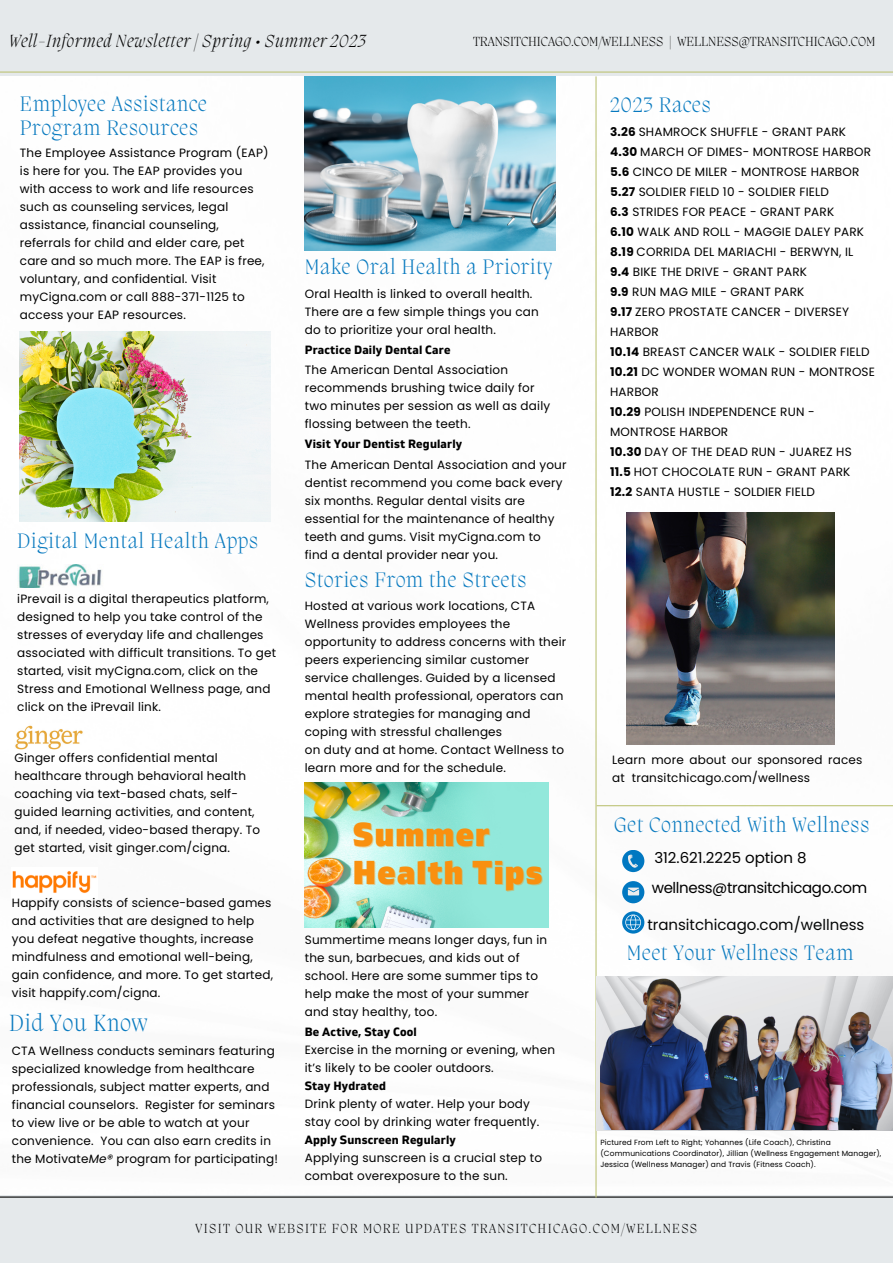
<style>
.page{position:relative;width:893px;height:1264px;background:#fff}
.page>*{position:absolute;margin:0;border:0;box-sizing:border-box;transform-origin:0 0}
.t1{font:900 33px "Gilam";letter-spacing:.04em;color:#f9900f}
.t2{font:200 24px "Migra";letter-spacing:.04em;color:#0779bf}
.t3{font:200 21.45px/23.5px "Migra";letter-spacing:.04em;color:#0779bf}
.t4{font:italic 200 18px "Migra";letter-spacing:.04em;color:#000}
.t5{font:15px "Poppins";color:#040606}
.t6{font:15px "Poppins";letter-spacing:-.025em;color:#000}
.t7{font:15px "Poppins";color:#000}
.t8{font:200 13.5px "Migra";letter-spacing:.1em;color:#000}
.t9{font:200 13.5px "Migra";color:#000}
.t10{font:12px/18px "Poppins";letter-spacing:.015em;color:#000}
.t11{font:700 12px "Gilam";letter-spacing:.015em;color:#000}
.t12{font:7.5px/11.2px "Poppins";letter-spacing:.015em;color:#000}
.s1{font-style:italic}
.s2{font-weight:700}
</style>
<div class="page">
<img style="left:626px;top:512px;width:208px;height:232px">
<img style="left:20px;top:332px;width:251px;height:190px">
<img style="left:305px;top:76px;width:250px;height:174px">
<div style="left:0;top:1195px;width:892px;height:67px;background:#e5e9eb"></div>
<hr style="left:0;top:1196px;width:892px;height:1px;background:#000">
<hr style="left:595px;top:76px;width:1px;height:1121px;background:#bec478">
<div style="left:0;top:0;width:892px;height:76px;background:#e5e9eb"></div>
<hr style="left:0;top:71px;width:892px;height:2px;background:#bec478">
<hr style="left:596px;top:805px;width:296px;height:1px;background:#bec478">
<img style="left:305px;top:782px;width:243px;height:145px">
<img style="left:18px;top:564px;width:84px;height:24px">
<img style="left:15px;top:725px;width:68px;height:25px">
<div style="left:622px;top:849px;width:22px;height:23px;background:#0178c1;border-radius:50%"></div>
<div style="left:622px;top:881px;width:22px;height:22px;background:#0178c1;border-radius:50%"></div>
<svg style="left:622px;top:911px;width:22px;height:22px"></svg>
<svg style="left:628px;top:854px;width:10px;height:14px"></svg>
<svg style="left:628px;top:887px;width:11px;height:8px"></svg>
<svg style="left:625px;top:914px;width:16px;height:16px"></svg>
<img style="left:12px;top:871px;width:85px;height:22px">
<img style="left:596px;top:976px;width:296px;height:154px">
<img style="left:600px;top:977px;width:292px;height:152px">
<p class="t4" style="left:9px;top:33px;width:358px">Well-Informed Newsletter | Spring • Summer 2023</p>
<p class="t9" style="left:473px;top:35px;width:403px">TRANSITCHICAGO.COM/WELLNESS | WELLNESS@TRANSITCHICAGO.COM</p>
<p class="t3" style="left:20px;top:94px;width:188px">Employee Assistance<br>Program Resources</p>
<p class="t10" style="left:20px;top:144px;width:250px">The Employee Assistance Program (EAP) is here for you. The EAP provides you with access to work and life resources such as counseling services, legal assistance, financial counseling, referrals for child and elder care, pet care and so much more. The EAP is free, voluntary, and confidential. Visit myCigna.com or call 888-371-1125 to access your EAP resources.</p>
<p class="t3" style="left:17px;top:530px;width:242px">Digital Mental Health Apps</p>
<p class="t10" style="left:17px;top:589px;width:260px">iPrevail is a digital therapeutics platform, designed to help you take control of the stresses of everyday life and challenges associated with difficult transitions. To get started, visit myCigna.com, click on the Stress and Emotional Wellness page, and click on the iPrevail link.</p>
<p class="t10" style="left:15px;top:748px;width:247px">Ginger offers confidential mental healthcare through behavioral health coaching via text-based chats, self&shy;guided learning activities, and content, and, if needed, video-based therapy. To get started, visit ginger.com/cigna.</p>
<p class="t10" style="left:12px;top:893px;width:263px">Happify consists of science-based games and activities that are designed to help you defeat negative thoughts, increase mindfulness and emotional well-being, gain confidence, and more. To get started, visit happify.com/cigna.</p>
<p class="t2" style="left:9px;top:1011px;width:140px">Did You Know</p>
<p class="t10" style="left:12px;top:1041px;width:267px">CTA Wellness conducts seminars featuring specialized knowledge from healthcare professionals, subject matter experts, and financial counselors. Register for seminars to view live or be able to watch at your convenience. You can also earn credits in the Motivate<span class="s1">Me®</span> program for participating!</p>
<p class="t3" style="left:305px;top:256px;width:249px">Make Oral Health a Priority</p>
<p class="t10" style="left:305px;top:284px;width:235px">Oral Health is linked to overall health.<br>There are a few simple things you can do to prioritize your oral health.</p>
<p class="t11" style="left:305px;top:342px;width:147px">Practice Daily Dental Care</p>
<p class="t10" style="left:305px;top:361px;width:247px">The American Dental Association recommends brushing twice daily for two minutes per session as well as daily flossing between the teeth.</p>
<p class="t11" style="left:305px;top:437px;width:159px">Visit Your Dentist Regularly</p>
<p class="t10" style="left:305px;top:455px;width:263px">The American Dental Association and your dentist recommend you come back every six months. Regular dental visits are essential for the maintenance of healthy teeth and gums. Visit myCigna.com to find a dental provider near you.</p>
<p class="t3" style="left:305px;top:569px;width:223px">Stories From the Streets</p>
<p class="t10" style="left:305px;top:597px;width:263px">Hosted at various work locations, CTA Wellness provides employees the opportunity to address concerns with their peers experiencing similar customer service challenges. Guided by a licensed mental health professional, operators can</p>
<p class="t10" style="left:305px;top:705px;width:227px">explore strategies for managing and coping with stressful challenges</p>
<p class="t10" style="left:305px;top:741px;width:261px">on duty and at home. Contact Wellness to learn more and for the schedule.</p>
<p class="t1" style="left:353px;top:815px;width:138px">Summer</p>
<p class="t1" style="left:353px;top:853px;width:191px">Health Tips</p>
<p class="t10" style="left:305px;top:930px;width:244px">Summertime means longer days, fun in the sun, barbecues, and kids out of school. Here are some summer tips to help make the most of your summer and stay healthy, too.</p>
<p class="t11" style="left:305px;top:1025px;width:113px">Be Active, Stay Cool</p>
<p class="t10" style="left:305px;top:1041px;width:252px">Exercise in the morning or evening, when it’s likely to be cooler outdoors.</p>
<p class="t11" style="left:305px;top:1079px;width:83px">Stay Hydrated</p>
<p class="t10" style="left:305px;top:1095px;width:236px">Drink plenty of water. Help your body stay cool by drinking water frequently.</p>
<p class="t11" style="left:305px;top:1133px;width:153px">Apply Sunscreen Regularly</p>
<p class="t10" style="left:305px;top:1149px;width:239px">Applying sunscreen is a crucial step to combat overexposure to the sun.</p>
<p class="t3" style="left:610px;top:95px;width:102px">2023 Races</p>
<p class="t10" style="left:610px;top:122px;width:237px"><span class="s2">3.26</span> SHAMROCK SHUFFLE - GRANT PARK</p>
<p class="t10" style="left:610px;top:142px;width:262px"><span class="s2">4.30</span> MARCH OF DIMES- MONTROSE HARBOR</p>
<p class="t10" style="left:610px;top:162px;width:251px"><span class="s2">5.6</span> CINCO DE MILER - MONTROSE HARBOR</p>
<p class="t10" style="left:610px;top:182px;width:220px"><span class="s2">5.27</span> SOLDIER FIELD 10 - SOLDIER FIELD</p>
<p class="t10" style="left:610px;top:202px;width:225px"><span class="s2">6.3</span> STRIDES FOR PEACE - GRANT PARK</p>
<p class="t10" style="left:610px;top:222px;width:255px"><span class="s2">6.10</span> WALK AND ROLL - MAGGIE DALEY PARK</p>
<p class="t10" style="left:610px;top:242px;width:245px"><span class="s2">8.19</span> CORRIDA DEL MARIACHI - BERWYN, IL</p>
<p class="t10" style="left:610px;top:262px;width:198px"><span class="s2">9.4</span> BIKE THE DRIVE - GRANT PARK</p>
<p class="t10" style="left:610px;top:282px;width:196px"><span class="s2">9.9</span> RUN MAG MILE - GRANT PARK</p>
<p class="t10" style="left:610px;top:301px;width:240px;line-height:20px"><span class="s2">9.17</span> ZERO PROSTATE CANCER - DIVERSEY<br>HARBOR</p>
<p class="t10" style="left:610px;top:342px;width:261px"><span class="s2">10.14</span> BREAST CANCER WALK - SOLDIER FIELD</p>
<p class="t10" style="left:610px;top:361px;width:266px;line-height:20px"><span class="s2">10.21</span> DC WONDER WOMAN RUN - MONTROSE<br>HARBOR</p>
<p class="t10" style="left:610px;top:401px;width:206px;line-height:20px"><span class="s2">10.29</span> POLISH INDEPENDENCE RUN -<br>MONTROSE HARBOR</p>
<p class="t10" style="left:610px;top:442px;width:243px"><span class="s2">10.30</span> DAY OF THE DEAD RUN - JUAREZ HS</p>
<p class="t10" style="left:610px;top:462px;width:242px"><span class="s2">11.5</span> HOT CHOCOLATE RUN - GRANT PARK</p>
<p class="t10" style="left:610px;top:482px;width:206px"><span class="s2">12.2</span> SANTA HUSTLE - SOLDIER FIELD</p>
<p class="t10" style="left:612px;top:750px;width:252px">Learn more about our sponsored races at transitchicago.com/wellness</p>
<p class="t3" style="left:614px;top:815px;width:256px">Get Connected With Wellness</p>
<p class="t7" style="left:654px;top:847px;width:154px">312.621.2225 option 8</p>
<p class="t6" style="left:651px;top:877px;width:217px">wellness@transitchicago.com</p>
<p class="t5" style="left:647px;top:914px;width:218px">transitchicago.com/wellness</p>
<p class="t3" style="left:626px;top:942px;width:228px">Meet Your Wellness Team</p>
<p class="t12" style="left:600px;top:1136px;width:282px">Pictured From Left to Right; Yohannes (Life Coach), Christina (Communications Coordinator), Jillian (Wellness Engagement Manager),<br>Jessica (Wellness Manager) and Travis (Fitness Coach).</p>
<p class="t8" style="left:195px;top:1222px;width:503px">VISIT OUR WEBSITE FOR MORE UPDATES TRANSITCHICAGO.COM/WELLNESS</p>
</div>
